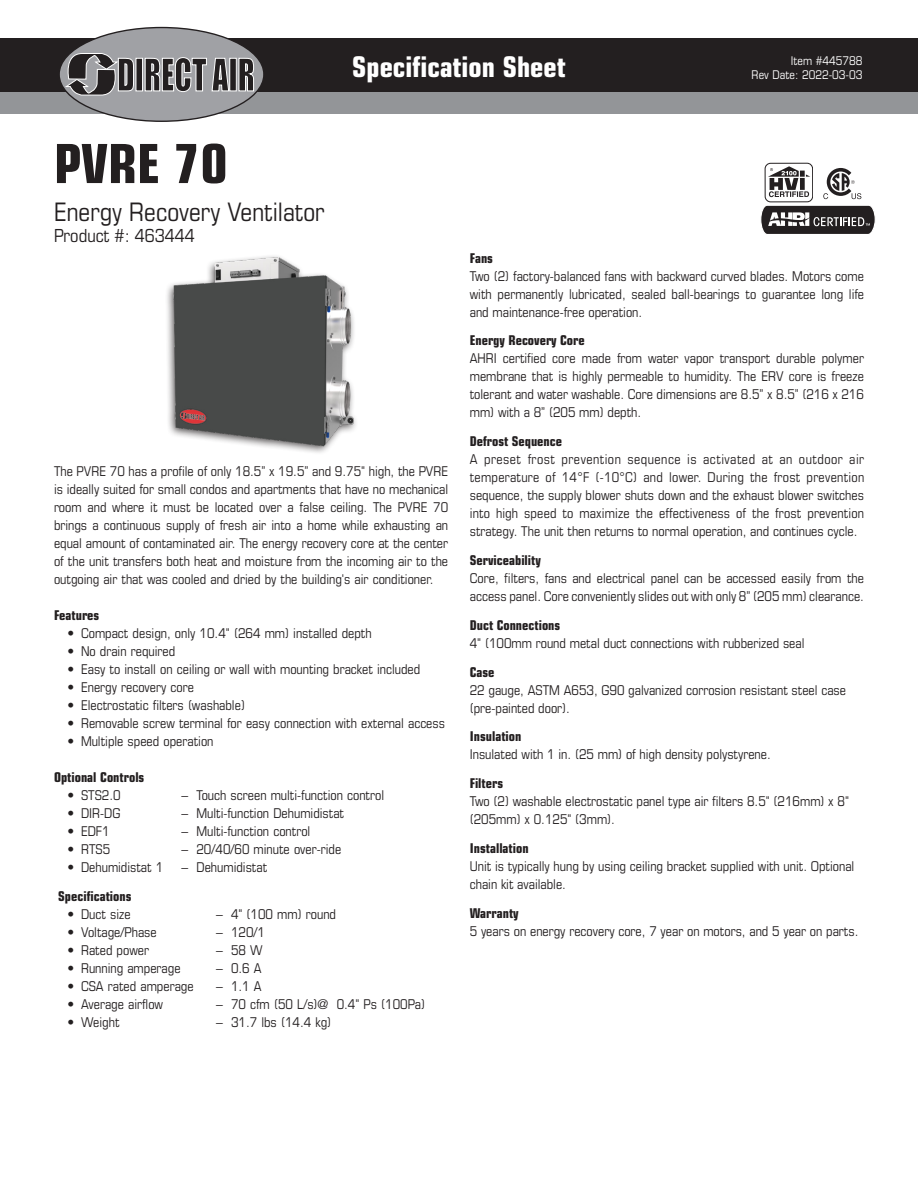
<style>
.page{position:relative;width:918px;height:1188px;background:#fff}
.page>*{position:absolute;margin:0;border:0;box-sizing:border-box;transform-origin:0 0}
.t1{font:700 condensed 54px "Eurostile LT Std";color:#231f20}
.t2{font:700 condensed 28.5px "Eurostile LT Std";color:#fff}
.t3{font:condensed 25.5px "Eurostile LT Std";color:#231f20}
.t4{font:condensed 18px "Eurostile LT Std";color:#231f20}
.t5{font:condensed 13.5px/18px "Eurostile LT Std";color:#231f20;text-align:justify}
.t6{font:700 condensed 13.5px "Eurostile LT Std";color:#231f20}
.t7{font:condensed 12px "Eurostile LT Std";color:#fff}
.s1{font-weight:700}
</style>
<div class="page">
<div style="left:0;top:38px;width:918px;height:54px;background:#231f20"></div>
<div style="left:0;top:92px;width:918px;height:21px;background:#939598"></div>
<svg style="left:823px;top:168px;width:38px;height:31px"></svg>
<div style="left:765px;top:163px;width:48px;height:39px;border:1px solid #231f20;border-radius:6px"></div>
<svg style="left:768px;top:166px;width:42px;height:31px"></svg>
<img style="left:167px;top:256px;width:189px;height:197px">
<div style="left:59px;top:28px;width:205px;height:93px;background:#a0a1a5;border-radius:50%"></div>
<svg style="left:64px;top:53px;width:70px;height:42px"></svg>
<div style="left:136px;top:58px;width:7px;height:33px;background:#231f20"></div>
<div style="left:136px;top:58px;width:7px;height:33px;border:1px solid #fff"></div>
<svg style="left:145px;top:57px;width:84px;height:35px"></svg>
<div style="left:230px;top:58px;width:6px;height:33px;background:#231f20"></div>
<svg style="left:239px;top:58px;width:15px;height:33px"></svg>
<svg style="left:761px;top:205px;width:114px;height:29px;background:#545152"></svg>
<p class="t1" style="left:54px;top:131px;width:175px">PVRE 70</p>
<p class="t3" style="left:54px;top:196px;width:272px">Energy Recovery Ventilator</p>
<p class="t4" style="left:54px;top:225px;width:142px">Product #: 463444</p>
<p class="t2" style="left:352px;top:49px;width:215px">Specification Sheet</p>
<p class="t7" style="left:791px;top:53px;width:73px">Item #445788</p>
<p class="t7" style="left:752px;top:67px;width:112px">Rev Date: 2022-03-03</p>
<p class="t5" style="left:54px;top:462px;width:396px">The PVRE 70 has a profile of only 18.5” x 19.5” and 9.75" high, the PVRE is ideally suited for small condos and apartments that have no mechanical room and where it must be located over a false ceiling. The PVRE 70 brings a continuous supply of fresh air into a home while exhausting an equal amount of contaminated air. The energy recovery core at the center of the unit transfers both heat and moisture from the incoming air to the outgoing air that was cooled and dried by the building's air conditioner.</p>
<p class="t6" style="left:54px;top:607px;width:47px">Features</p>
<p class="t5" style="left:68px;top:624px;width:306px">• Compact design, only 10.4" (264 mm) installed depth</p>
<p class="t5" style="left:68px;top:642px;width:109px">• No drain required</p>
<p class="t5" style="left:68px;top:660px;width:354px">• Easy to install on ceiling or wall with mounting bracket included</p>
<p class="t5" style="left:68px;top:678px;width:128px">• Energy recovery core</p>
<p class="t5" style="left:68px;top:696px;width:179px">• Electrostatic filters (washable)</p>
<p class="t5" style="left:68px;top:714px;width:379px">• Removable screw terminal for easy connection with external access</p>
<p class="t5" style="left:68px;top:732px;width:148px">• Multiple speed operation</p>
<p class="t6" style="left:54px;top:769px;width:92px">Optional Controls</p>
<p class="t5" style="left:68px;top:786px;width:55px">• STS2.0</p>
<p class="t5" style="left:182px;top:786px;width:204px">– Touch screen multi-function control</p>
<p class="t5" style="left:68px;top:804px;width:55px">• DIR-DG</p>
<p class="t5" style="left:182px;top:804px;width:164px">– Multi-function Dehumidistat</p>
<p class="t5" style="left:68px;top:822px;width:44px">• EDF1</p>
<p class="t5" style="left:182px;top:822px;width:130px">– Multi-function control</p>
<p class="t5" style="left:68px;top:840px;width:44px">• RTS5</p>
<p class="t5" style="left:182px;top:840px;width:161px">– 20/40/60 minute over-ride</p>
<p class="t5" style="left:68px;top:858px;width:97px">• Dehumidistat 1</p>
<p class="t5" style="left:182px;top:858px;width:87px">– Dehumidistat</p>
<p class="t6" style="left:58px;top:888px;width:75px">Specifications</p>
<p class="t5" style="left:68px;top:905px;width:65px">• Duct size</p>
<p class="t5" style="left:216px;top:905px;width:122px">– 4" (100 mm) round</p>
<p class="t5" style="left:68px;top:923px;width:91px">• Voltage/Phase</p>
<p class="t5" style="left:216px;top:923px;width:51px">– 120/1</p>
<p class="t5" style="left:68px;top:941px;width:83px">• Rated power</p>
<p class="t5" style="left:216px;top:941px;width:48px">– 58 W</p>
<p class="t5" style="left:68px;top:959px;width:115px">• Running amperage</p>
<p class="t5" style="left:216px;top:959px;width:47px">– 0.6 A</p>
<p class="t5" style="left:68px;top:977px;width:128px">• CSA rated amperage</p>
<p class="t5" style="left:216px;top:977px;width:47px">– 1.1 A</p>
<p class="t5" style="left:68px;top:995px;width:97px">• Average airflow</p>
<p class="t5" style="left:216px;top:995px;width:211px">– 70 cfm (50 L/s)@ 0.4" Ps (100Pa)</p>
<p class="t5" style="left:68px;top:1013px;width:54px">• Weight</p>
<p class="t5" style="left:216px;top:1013px;width:117px">– 31.7 lbs (14.4 kg)</p>
<p class="t6" style="left:470px;top:250px;width:25px">Fans</p>
<p class="t5" style="left:470px;top:267px;width:396px">Two (2) factory-balanced fans with backward curved blades. Motors come with permanently lubricated, sealed ball-bearings to guarantee long life and maintenance-free operation.</p>
<p class="t6" style="left:470px;top:332px;width:116px">Energy Recovery Core</p>
<p class="t5" style="left:470px;top:349px;width:396px">AHRI certified core made from water vapor transport durable polymer membrane that is highly permeable to humidity. The ERV core is freeze tolerant and water washable. Core dimensions are 8.5” x 8.5” (216 x 216 mm) with a 8” (205 mm) depth.</p>
<p class="t6" style="left:470px;top:433px;width:94px">Defrost Sequence</p>
<p class="t5" style="left:470px;top:450px;width:396px">A preset frost prevention sequence is activated at an outdoor air temperature of 14°F (-10°C) and lower. During the frost prevention sequence, the supply blower shuts down and the exhaust blower switches into high speed to maximize the effectiveness of the frost prevention strategy. The unit then returns to normal operation, and continues cycle.</p>
<p class="t6" style="left:470px;top:552px;width:73px">Serviceability</p>
<p class="t5" style="left:470px;top:569px;width:396px">Core, filters, fans and electrical panel can be accessed easily from the access panel. Core conveniently slides out with only 8” (205 mm) clearance.</p>
<p class="t6" style="left:470px;top:617px;width:92px">Duct Connections</p>
<p class="t5" style="left:470px;top:634px;width:336px">4" (100mm round metal duct connections with rubberized seal</p>
<p class="t5" style="left:470px;top:663px;width:378px;text-align:left"><span class="s1">Case<br></span>22 gauge, ASTM A653, G90 galvanized corrosion resistant steel case (pre-painted door).</p>
<p class="t6" style="left:470px;top:728px;width:53px">Insulation</p>
<p class="t5" style="left:470px;top:745px;width:303px">Insulated with 1 in. (25 mm) of high density polystyrene.</p>
<p class="t6" style="left:470px;top:775px;width:35px">Filters</p>
<p class="t5" style="left:470px;top:792px;width:381px">Two (2) washable electrostatic panel type air filters 8.5" (216mm) x 8" (205mm) x 0.125" (3mm).</p>
<p class="t6" style="left:470px;top:840px;width:60px">Installation</p>
<p class="t5" style="left:470px;top:857px;width:386px">Unit is typically hung by using ceiling bracket supplied with unit. Optional chain kit available.</p>
<p class="t6" style="left:470px;top:905px;width:51px">Warranty</p>
<p class="t5" style="left:470px;top:922px;width:390px">5 years on energy recovery core, 7 year on motors, and 5 year on parts.</p>
</div>
